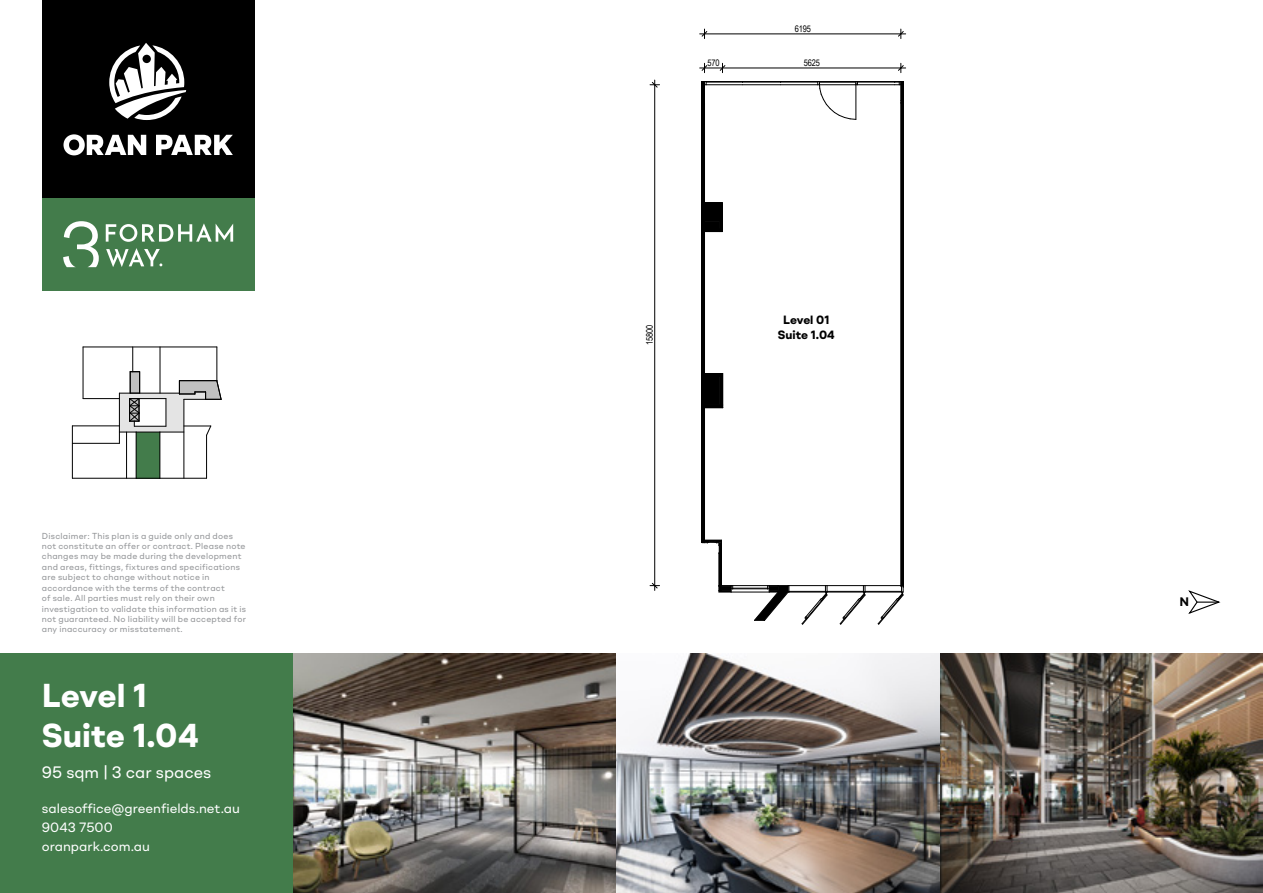
<style>
.page{position:relative;width:1263px;height:893px;background:#fff}
.page>*{position:absolute;margin:0;border:0;box-sizing:border-box;transform-origin:0 0}
.t1{font:700 33.15px/39.8px "Shape";color:#fff}
.t2{font:16.5px "Shape";color:#fff}
.t3{font:700 14.55px "Yu Gothic UI";color:#000;scale:.96 1}
.t4{font:13.5px "Shape";color:#fff}
.t5{font:700 12.3px "Gotham";color:#000}
.t6{font:700 12px/14.4px "Shape";color:#000;text-align:center}
.t7{font:9.15px "Arial Narrow";letter-spacing:-.015em;color:#000}
.t8{font:8.7px/10.5px "Shape";letter-spacing:.025em;color:#939598}
.t9{font:6px "Helvetica";letter-spacing:-.005em;color:#808080}
</style>
<div class="page">
<div style="left:0;top:653px;width:293px;height:240px;background:#437c4b"></div>
<img style="left:293px;top:653px;width:970px;height:240px">
<div style="left:42px;top:197px;width:212px;height:93px;background:#437c4b"></div>
<svg style="left:106px;top:224px;width:127px;height:18px"></svg>
<svg style="left:106px;top:248px;width:56px;height:19px"></svg>
<svg style="left:63px;top:221px;width:36px;height:46px"></svg>
<div style="left:42px;top:0;width:212px;height:198px;background:#000"></div>
<svg style="left:109px;top:43px;width:77px;height:77px"></svg>
<svg style="left:63px;top:134px;width:170px;height:21px"></svg>
<hr style="left:901px;top:103px;width:2px;height:483px;background:#000">
<hr style="left:702px;top:103px;width:2px;height:110px;background:#000">
<hr style="left:789px;top:592px;width:36px;height:1px;background:#000">
<hr style="left:789px;top:591px;width:36px;height:1px;background:#000">
<hr style="left:789px;top:585px;width:36px;height:1px;background:#000">
<hr style="left:865px;top:592px;width:36px;height:1px;background:#000">
<hr style="left:865px;top:591px;width:36px;height:1px;background:#000">
<hr style="left:827px;top:592px;width:36px;height:1px;background:#000">
<hr style="left:827px;top:591px;width:36px;height:1px;background:#000">
<hr style="left:827px;top:585px;width:36px;height:1px;background:#000">
<hr style="left:865px;top:585px;width:36px;height:1px;background:#000">
<svg style="left:802px;top:585px;width:26px;height:39px"></svg>
<svg style="left:840px;top:585px;width:26px;height:39px"></svg>
<hr style="left:900px;top:103px;width:1px;height:483px;background:#000">
<svg style="left:878px;top:585px;width:26px;height:39px"></svg>
<hr style="left:903px;top:103px;width:1px;height:483px;background:#000">
<hr style="left:901px;top:103px;width:1px;height:483px;background:#000">
<hr style="left:857px;top:82px;width:38px;height:1px;background:#000">
<hr style="left:857px;top:81px;width:38px;height:1px;background:#000">
<hr style="left:857px;top:84px;width:38px;height:1px;background:#000">
<hr style="left:706px;top:82px;width:36px;height:1px;background:#000">
<hr style="left:706px;top:81px;width:36px;height:1px;background:#000">
<hr style="left:706px;top:84px;width:36px;height:1px;background:#000">
<svg style="left:702px;top:81px;width:5px;height:22px"></svg>
<hr style="left:781px;top:82px;width:37px;height:1px;background:#000">
<svg style="left:817px;top:81px;width:41px;height:39px"></svg>
<hr style="left:781px;top:81px;width:37px;height:1px;background:#000">
<hr style="left:781px;top:84px;width:37px;height:1px;background:#000">
<hr style="left:742px;top:82px;width:39px;height:1px;background:#000">
<hr style="left:742px;top:81px;width:39px;height:1px;background:#000">
<hr style="left:742px;top:84px;width:39px;height:1px;background:#000">
<hr style="left:704px;top:103px;width:1px;height:110px;background:#000">
<svg style="left:894px;top:81px;width:10px;height:23px"></svg>
<svg style="left:701px;top:202px;width:89px;height:419px"></svg>
<hr style="left:700px;top:34px;width:206px;height:1px;background:#000">
<svg style="left:701px;top:29px;width:6px;height:10px"></svg>
<svg style="left:898px;top:29px;width:6px;height:10px"></svg>
<hr style="left:654px;top:80px;width:1px;height:510px;background:#000">
<svg style="left:650px;top:583px;width:9px;height:6px"></svg>
<svg style="left:650px;top:82px;width:9px;height:6px"></svg>
<hr style="left:722px;top:68px;width:184px;height:1px;background:#000">
<svg style="left:700px;top:63px;width:26px;height:10px"></svg>
<svg style="left:898px;top:63px;width:6px;height:10px"></svg>
<svg style="left:1188px;top:590px;width:32px;height:24px"></svg>
<div style="left:136px;top:432px;width:24px;height:46px;background:#437c4b"></div>
<hr style="left:83px;top:346px;width:134px;height:1px;background:#000">
<hr style="left:183px;top:399px;width:1px;height:79px;background:#000">
<hr style="left:206px;top:435px;width:1px;height:43px;background:#000">
<hr style="left:72px;top:478px;width:64px;height:1px;background:#000">
<hr style="left:160px;top:478px;width:47px;height:1px;background:#000">
<hr style="left:72px;top:426px;width:1px;height:52px;background:#000">
<hr style="left:72px;top:425px;width:47px;height:1px;background:#000">
<hr style="left:83px;top:347px;width:1px;height:51px;background:#000">
<hr style="left:83px;top:398px;width:36px;height:1px;background:#000">
<hr style="left:72px;top:443px;width:47px;height:1px;background:#000">
<hr style="left:119px;top:393px;width:1px;height:50px;background:#000">
<hr style="left:126px;top:432px;width:1px;height:46px;background:#000">
<svg style="left:119px;top:347px;width:103px;height:89px"></svg>
<hr style="left:136px;top:432px;width:1px;height:46px;background:#000">
<svg style="left:136px;top:478px;width:24px;height:1px"></svg>
<hr style="left:160px;top:432px;width:1px;height:46px;background:#000">
<div style="left:740px;top:277px;width:133px;height:100px;background:#fff"></div>
<p class="t8" style="left:42px;top:530px;width:206px">Disclaimer: This plan is a guide only and does not constitute an offer or contract. Please note changes may be made during the development and areas, fittings, fixtures and specifications are subject to change without notice in accordance with the terms of the contract<br>of sale. All parties must rely on their own investigation to validate this information as it is not guaranteed. No liability will be accepted for any inaccuracy or misstatement.</p>
<p class="t9" style="left:36px;top:535px;width:79px">PROUDLY DEVELOPED BY</p>
<p class="t9" style="left:197px;top:535px;width:36px">ARCHITECT</p>
<h1 class="t1" style="left:42px;top:674px;width:158px">Level 1<br>Suite 1.04</h1>
<h2 class="t2" style="left:42px;top:761px;width:171px">95 sqm | 3 car spaces</h2>
<h3 class="t4" style="left:42px;top:799px;width:199px">salesoffice@greenfields.net.au</h3>
<h3 class="t4" style="left:42px;top:819px;width:72px">9043 7500</h3>
<h3 class="t4" style="left:42px;top:837px;width:109px">oranpark.com.au</h3>
<p class="t7" style="left:795px;top:22px;width:18px">6195</p>
<p class="t7" style="left:707px;top:56px;width:14px">570</p>
<p class="t7" style="left:804px;top:56px;width:18px">5625</p>
<h3 class="t6" style="left:778px;top:312px;width:58px">Level 01<br>Suite 1.04</h3>
<p class="t7" style="left:643px;top:345px;width:22px;rotate:-90deg">15800</p>
<h3 class="t3" style="left:786px;top:319px;width:64px">Suite 1.04</h3>
<h3 class="t5" style="left:1179px;top:594px;width:11px">N</h3>
</div>
